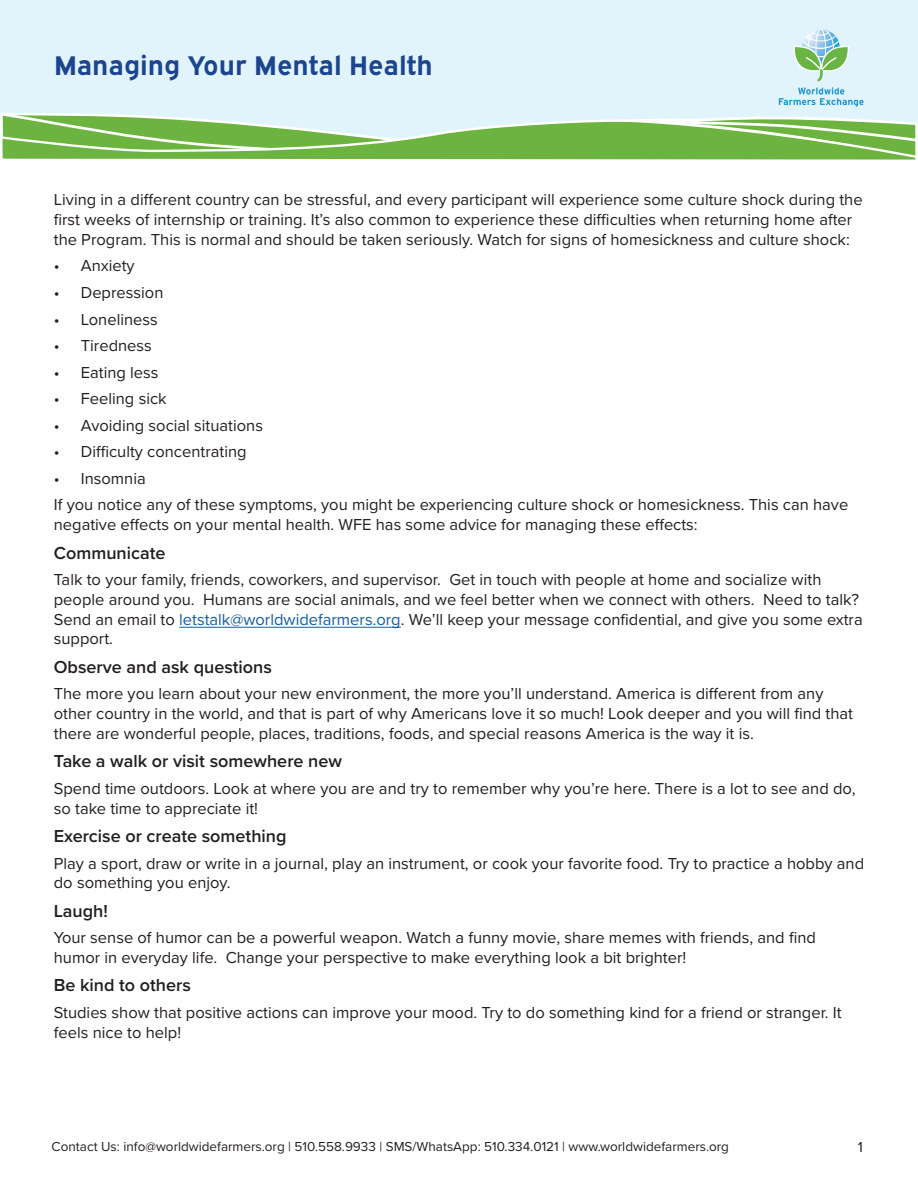
<style>
.page{position:relative;width:918px;height:1188px;background:#fff}
.page>*{position:absolute;margin:0;border:0;box-sizing:border-box;transform-origin:0 0}
.Heading{font:700 27px "Expressway Rg";color:#1d448f}
.SubTitle{font:600 18px "Proxima Nova";color:#231f20}
.Body{font:16.5px/19.8px "Proxima Nova";color:#231f20}
.t1{font:15px "Proxima Nova";color:#231f20}
.t2{font:13.5px "Proxima Nova";color:#231f20}
.s1{color:#175d9e}
</style>
<div class="page">
<div style="left:0;top:0;width:918px;height:160px;background:#e1f4fc"></div>
<svg style="left:0;top:29px;width:918px;height:131px"></svg>
<hr style="left:179px;top:627px;width:222px;height:1px;background:#175d9e">
<p class="Heading" style="left:54px;top:44px;width:380px">Managing Your Mental Health</p>
<p class="Body" style="left:54px;top:189px;width:810px">Living in a different country can be stressful, and every participant will experience some culture shock during the first weeks of internship or training. It’s also common to experience these difficulties when returning home after the Program. This is normal and should be taken seriously. Watch for signs of homesickness and culture shock:</p>
<p class="Body" style="left:54px;top:255px;width:82px">• Anxiety</p>
<p class="Body" style="left:54px;top:282px;width:111px">• Depression</p>
<p class="Body" style="left:54px;top:308px;width:106px">• Loneliness</p>
<p class="Body" style="left:54px;top:335px;width:100px">• Tiredness</p>
<p class="Body" style="left:54px;top:362px;width:106px">• Eating less</p>
<p class="Body" style="left:54px;top:388px;width:114px">• Feeling sick</p>
<p class="Body" style="left:54px;top:415px;width:211px">• Avoiding social situations</p>
<p class="Body" style="left:54px;top:441px;width:194px">• Difficulty concentrating</p>
<p class="Body" style="left:54px;top:468px;width:93px">• Insomnia</p>
<p class="Body" style="left:54px;top:494px;width:796px">If you notice any of these symptoms, you might be experiencing culture shock or homesickness. This can have negative effects on your mental health. WFE has some advice for managing these effects:</p>
<p class="SubTitle" style="left:54px;top:539px;width:113px">Communicate</p>
<p class="Body" style="left:54px;top:569px;width:810px">Talk to your family, friends, coworkers, and supervisor. Get in touch with people at home and socialize with people around you. Humans are social animals, and we feel better when we connect with others. Need to talk?<br>Send an email to <span class="s1">letstalk@worldwidefarmers.org</span>. We’ll keep your message confidential, and give you some extra support.</p>
<p class="SubTitle" style="left:54px;top:653px;width:220px">Observe and ask questions</p>
<p class="Body" style="left:54px;top:683px;width:801px">The more you learn about your new environment, the more you’ll understand. America is different from any other country in the world, and that is part of why Americans love it so much! Look deeper and you will find that there are wonderful people, places, traditions, foods, and special reasons America is the way it is.</p>
<p class="SubTitle" style="left:54px;top:748px;width:290px">Take a walk or visit somewhere new</p>
<p class="Body" style="left:54px;top:778px;width:803px">Spend time outdoors. Look at where you are and try to remember why you’re here. There is a lot to see and do, so take time to appreciate it!</p>
<p class="SubTitle" style="left:54px;top:823px;width:234px">Exercise or create something</p>
<p class="Body" style="left:54px;top:852px;width:812px">Play a sport, draw or write in a journal, play an instrument, or cook your favorite food. Try to practice a hobby and do something you enjoy.</p>
<p class="SubTitle" style="left:54px;top:897px;width:56px">Laugh!</p>
<p class="Body" style="left:54px;top:927px;width:764px">Your sense of humor can be a powerful weapon. Watch a funny movie, share memes with friends, and find humor in everyday life. Change your perspective to make everything look a bit brighter!</p>
<p class="SubTitle" style="left:54px;top:972px;width:139px">Be kind to others</p>
<p class="Body" style="left:54px;top:1002px;width:789px">Studies show that positive actions can improve your mood. Try to do something kind for a friend or stranger. It feels nice to help!</p>
<p class="t2" style="left:52px;top:1137px;width:679px">Contact Us: info@worldwidefarmers.org | 510.558.9933 | SMS/WhatsApp: 510.334.0121 | www.worldwidefarmers.org</p>
<p class="t1" style="left:858px;top:1136px;width:7px">1</p>
</div>
